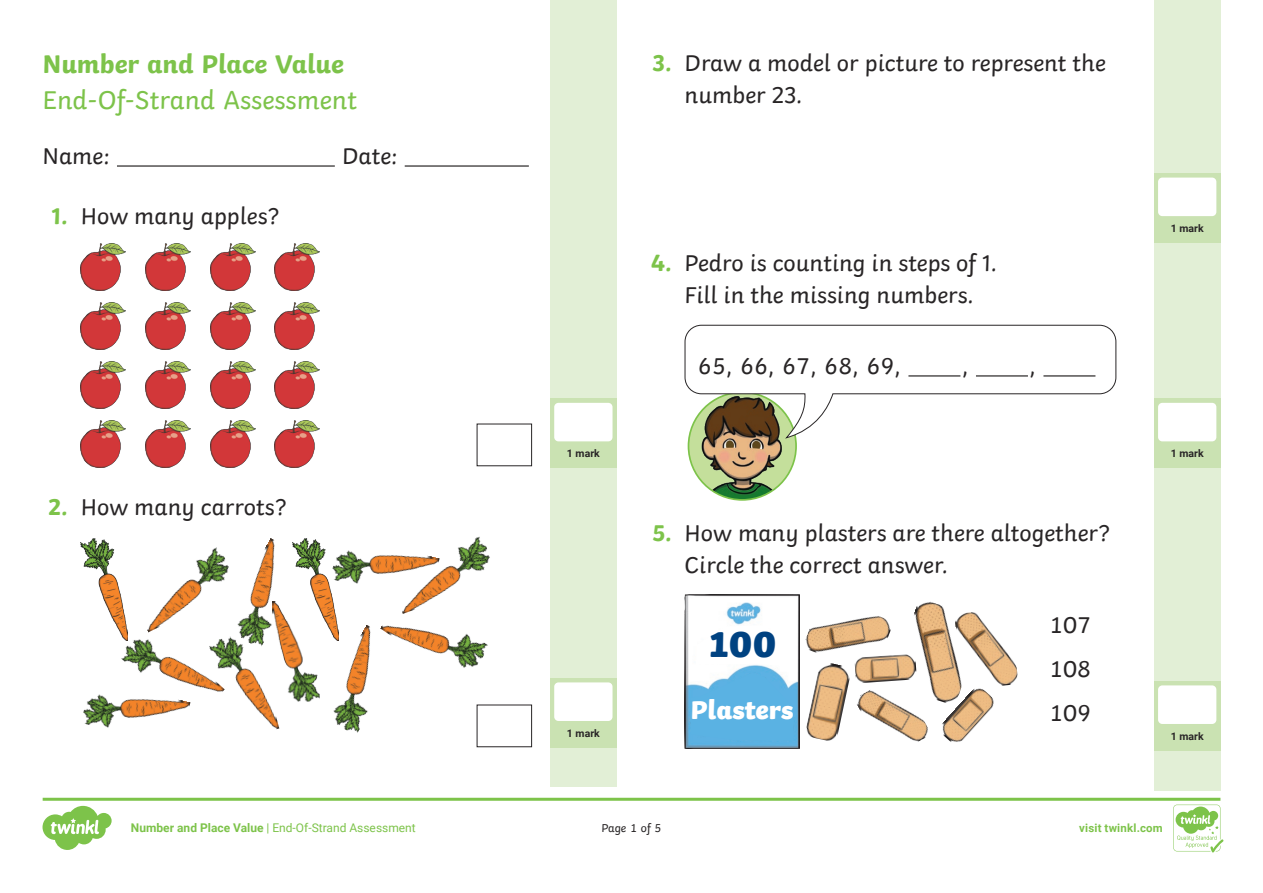
<style>
.page{position:relative;width:1263px;height:893px;background:#fff}
.page>*{position:absolute;margin:0;border:0;box-sizing:border-box;transform-origin:0 0}
.KS1_Body_Copy{font:800 37.95px "Twinkl";color:#004281}
.KS1_Body_Copy-2{font:800 27.15px "Twinkl";color:#fff}
.Heading_2{font:27px "Twinkl";color:#7dc34a}
.Heading_2-2{font:700 27px "Twinkl";color:#7dc34a}
.KS1_Body_Copy-3{font:24px/31.5px "Twinkl";color:#282526}
.t1{font:12px "Roboto";color:#7dc34a}
.t2{font:12px "Twinkl";letter-spacing:-.005em;color:#282526}
.t3{font:700 11.4px "Roboto";letter-spacing:.02em;color:#7dc34a}
.Marking_Text{font:700 10.5px "Roboto";color:#282526}
.s1{font-weight:700;color:#7dc34a}
.s2{font-weight:700}
</style>
<div class="page">
<div style="left:550px;top:0;width:67px;height:787px;background:#e2efd6"></div>
<div style="left:1154px;top:0;width:66px;height:791px;background:#e2efd6"></div>
<div style="left:550px;top:398px;width:67px;height:70px;background:#cae2b2"></div>
<div style="left:554px;top:403px;width:58px;height:38px;background:#fff;border-radius:4px"></div>
<div style="left:550px;top:678px;width:67px;height:69px;background:#cae2b2"></div>
<div style="left:554px;top:682px;width:58px;height:39px;background:#fff;border-radius:4px"></div>
<div style="left:1154px;top:681px;width:66px;height:69px;background:#cae2b2"></div>
<div style="left:1158px;top:685px;width:58px;height:39px;background:#fff;border-radius:4px"></div>
<div style="left:1154px;top:173px;width:66px;height:69px;background:#cae2b2"></div>
<div style="left:1158px;top:178px;width:58px;height:38px;background:#fff;border-radius:4px"></div>
<div style="left:1154px;top:398px;width:66px;height:70px;background:#cae2b2"></div>
<div style="left:1158px;top:403px;width:58px;height:38px;background:#fff;border-radius:4px"></div>
<hr style="left:117px;top:165px;width:218px;height:2px;background:#282526">
<hr style="left:405px;top:165px;width:124px;height:2px;background:#282526">
<img style="left:81px;top:539px;width:45px;height:90px">
<img style="left:83px;top:694px;width:35px;height:34px">
<img style="left:153px;top:547px;width:67px;height:74px">
<img style="left:118px;top:621px;width:90px;height:97px">
<img style="left:220px;top:538px;width:88px;height:92px">
<img style="left:271px;top:600px;width:45px;height:102px">
<img style="left:292px;top:539px;width:46px;height:101px">
<img style="left:208px;top:630px;width:71px;height:100px">
<img style="left:330px;top:539px;width:57px;height:64px">
<img style="left:316px;top:625px;width:55px;height:108px">
<img style="left:387px;top:536px;width:103px;height:54px">
<img style="left:380px;top:590px;width:108px;height:78px">
<img style="left:81px;top:243px;width:45px;height:48px">
<img style="left:81px;top:302px;width:45px;height:48px">
<img style="left:81px;top:361px;width:45px;height:48px">
<img style="left:81px;top:420px;width:45px;height:48px">
<img style="left:146px;top:243px;width:44px;height:48px">
<img style="left:146px;top:302px;width:44px;height:48px">
<img style="left:146px;top:361px;width:44px;height:48px">
<img style="left:146px;top:420px;width:44px;height:48px">
<img style="left:210px;top:243px;width:45px;height:48px">
<img style="left:210px;top:302px;width:45px;height:48px">
<img style="left:210px;top:361px;width:45px;height:48px">
<img style="left:210px;top:420px;width:45px;height:48px">
<img style="left:275px;top:243px;width:45px;height:48px">
<img style="left:275px;top:302px;width:45px;height:48px">
<img style="left:275px;top:361px;width:45px;height:48px">
<img style="left:275px;top:420px;width:45px;height:48px">
<img style="left:688px;top:392px;width:108px;height:108px;border-radius:54px">
<svg style="left:684px;top:324px;width:433px;height:115px"></svg>
<hr style="left:908px;top:375px;width:52px;height:2px;background:#282526">
<hr style="left:976px;top:375px;width:52px;height:2px;background:#282526">
<hr style="left:1043px;top:375px;width:52px;height:2px;background:#282526">
<img style="left:685px;top:595px;width:115px;height:153px">
<img style="left:805px;top:616px;width:86px;height:37px">
<img style="left:857px;top:690px;width:71px;height:52px">
<img style="left:983px;top:622px;width:35px;height:64px">
<img style="left:891px;top:601px;width:92px;height:105px">
<img style="left:936px;top:684px;width:61px;height:58px">
<img style="left:854px;top:652px;width:63px;height:31px">
<img style="left:806px;top:663px;width:44px;height:78px">
<div style="left:477px;top:705px;width:55px;height:42px;background:#fff;border:1px solid #282526"></div>
<svg style="left:690px;top:673px;width:104px;height:68px;background:#66b7e4"></svg>
<svg style="left:696px;top:625px;width:95px;height:42px"></svg>
<svg style="left:43px;top:798px;width:1180px;height:54px"></svg>
<p class="Heading_2-2" style="left:43px;top:42px;width:303px">Number and Place Value</p>
<p class="Heading_2" style="left:43px;top:79px;width:316px">End-Of-Strand Assessment</p>
<p class="KS1_Body_Copy-3" style="left:43px;top:138px;width:69px">Name:</p>
<p class="KS1_Body_Copy-3" style="left:342px;top:138px;width:57px">Date:</p>
<p class="KS1_Body_Copy-3" style="left:52px;top:198px;width:229px"><span class="s1">1.</span> How many apples?</p>
<p class="KS1_Body_Copy-3" style="left:49px;top:489px;width:239px"><span class="s1">2.</span> How many carrots?</p>
<p class="t1" style="left:131px;top:820px;width:286px"><span class="s2">Number and Place Value</span> | End-Of-Strand Assessment</p>
<p class="KS1_Body_Copy-3" style="left:685px;top:45px;width:423px;text-indent:-32px"><span class="s1">3.</span> Draw a model or picture to represent the number 23.</p>
<p class="Marking_Text" style="left:567px;top:446px;width:34px">1 mark</p>
<p class="Marking_Text" style="left:567px;top:726px;width:34px">1 mark</p>
<p class="KS1_Body_Copy-3" style="left:651px;top:245px;width:347px;text-align:center"><span class="s1">4.</span> Pedro is counting in steps of 1.<br>Fill in the missing numbers.</p>
<p class="KS1_Body_Copy-3" style="left:698px;top:348px;width:205px">65, 66, 67, 68, 69,</p>
<p class="KS1_Body_Copy-3" style="left:962px;top:348px;width:8px">,</p>
<p class="KS1_Body_Copy-3" style="left:1030px;top:348px;width:8px">,</p>
<p class="KS1_Body_Copy-3" style="left:685px;top:515px;width:427px;text-indent:-32px"><span class="s1">5.</span> How many plasters are there altogether?<br>Circle the correct answer.</p>
<p class="KS1_Body_Copy" style="left:707px;top:612px;width:70px">100</p>
<p class="KS1_Body_Copy-3" style="left:1049px;top:607px;width:44px">107</p>
<p class="KS1_Body_Copy-3" style="left:1049px;top:651px;width:44px">108</p>
<p class="KS1_Body_Copy-2" style="left:690px;top:686px;width:105px">Plasters</p>
<p class="KS1_Body_Copy-3" style="left:1049px;top:695px;width:44px">109</p>
<p class="Marking_Text" style="left:1171px;top:221px;width:34px">1 mark</p>
<p class="Marking_Text" style="left:1171px;top:446px;width:34px">1 mark</p>
<p class="Marking_Text" style="left:1171px;top:729px;width:34px">1 mark</p>
<p class="t2" style="left:601px;top:819px;width:62px">Page 1 of 5</p>
<p class="t3" style="left:1079px;top:820px;width:85px">visit twinkl.com</p>
</div>
